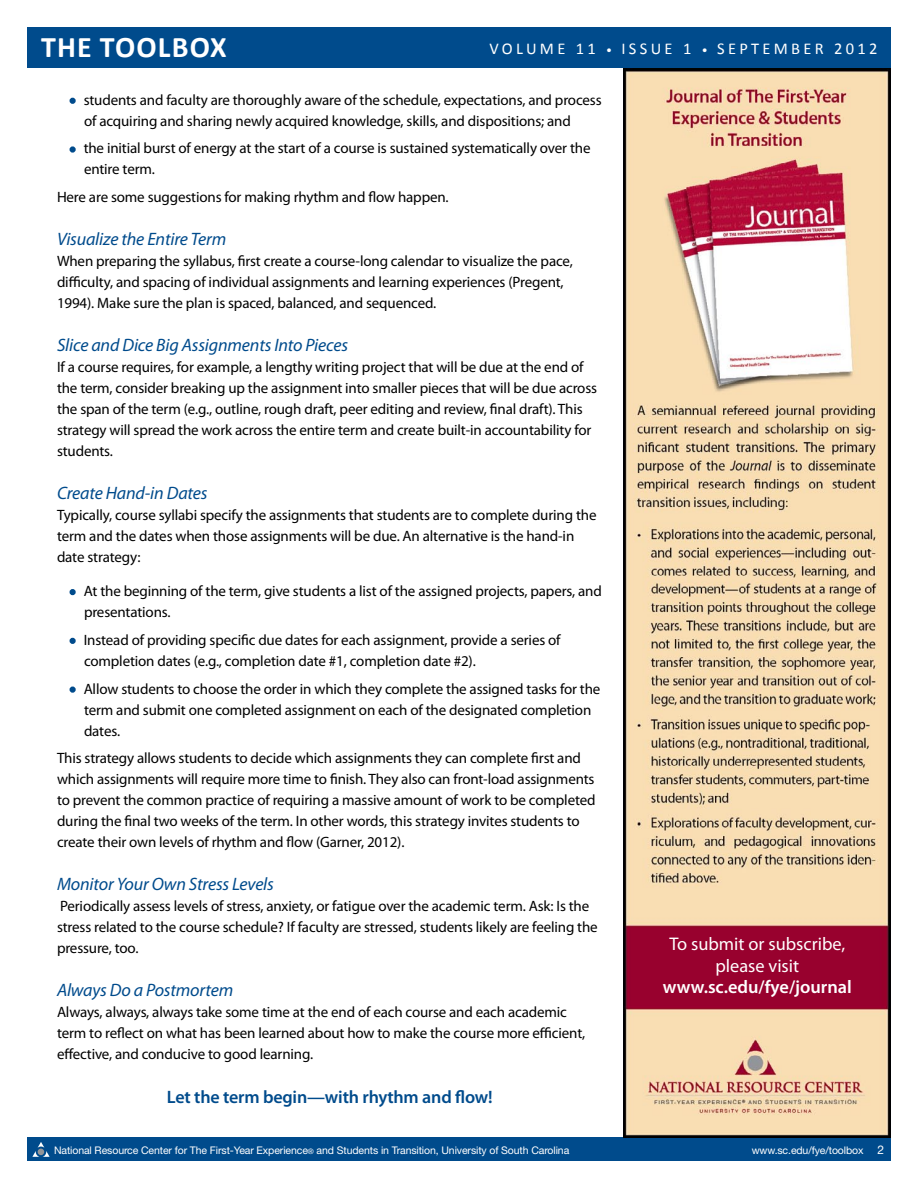
<style>
.page{position:relative;width:918px;height:1188px;background:#fff}
.page>*{position:absolute;margin:0;border:0;box-sizing:border-box;transform-origin:0 0}
.t1{font:700 30px "Calibri";letter-spacing:.04em;color:#fff}
.t2{font:18.3px/21.5px "Myriad Pro";color:#fff;text-align:center}
.t3{font:600 18.3px "Myriad Pro";color:#fff}
.t4{font:italic 18px "Myriad Pro";letter-spacing:-.01em;color:#004b8c}
.t5{font:600 18px "Myriad Pro";letter-spacing:-.01em;color:#004b8c}
.t6{font:16.5px "Calibri";letter-spacing:.2em;color:#fff}
.t7{font:15px/21px "Myriad Pro";letter-spacing:-.01em;color:#000}
.t8{font:10.5px "Helvetica Neue";letter-spacing:-.01em;color:#fff}
.s1{font-size:12px}
.s2{color:#004b8c}
.s3{font-size:7.5px}
</style>
<div class="page">
<div style="left:27px;top:1138px;width:864px;height:23px;background:#004b8c"></div>
<div style="left:27px;top:27px;width:864px;height:41px;background:#004b8c"></div>
<svg style="left:32px;top:1142px;width:18px;height:15px"></svg>
<svg style="left:70px;top:98px;width:6px;height:6px"></svg>
<div style="left:70px;top:146px;width:6px;height:7px;border:3px solid #004b8c;border-radius:50%"></div>
<svg style="left:70px;top:589px;width:6px;height:6px"></svg>
<svg style="left:70px;top:638px;width:6px;height:6px"></svg>
<svg style="left:70px;top:687px;width:6px;height:6px"></svg>
<img style="left:624px;top:68px;width:267px;height:1070px">
<h1 class="t1" style="left:41px;top:28px;width:187px">THE TOOLBOX</h1>
<p class="t6" style="left:490px;top:38px;width:389px">VOLUME 11 <span class="s1">•</span> ISS UE 1 <span class="s1">•</span> SEPTEMBER 2012</p>
<p class="t7" style="left:84px;top:89px;width:519px;text-indent:-14px"><span class="s2">•</span> students and faculty are thoroughly aware of the schedule, expectations, and process of acquiring and sharing newly acquired knowledge, skills, and dispositions; and</p>
<p class="t7" style="left:84px;top:138px;width:508px;text-indent:-14px"><span class="s2">•</span> the initial burst of energy at the start of a course is sustained systematically over the entire term.</p>
<p class="t7" style="left:57px;top:186px;width:393px">Here are some suggestions for making rhythm and flow happen.</p>
<p class="t4" style="left:57px;top:228px;width:171px">Visualize the Entire Term</p>
<p class="t7" style="left:57px;top:250px;width:517px">When preparing the syllabus, first create a course-long calendar to visualize the pace, difficulty, and spacing of individual assignments and learning experiences (Pregent,<br>1994). Make sure the plan is spaced, balanced, and sequenced.</p>
<p class="t4" style="left:57px;top:334px;width:293px">Slice and Dice Big Assignments Into Pieces</p>
<p class="t7" style="left:57px;top:356px;width:542px">If a course requires, for example, a lengthy writing project that will be due at the end of the term, consider breaking up the assignment into smaller pieces that will be due across the span of the term (e.g., outline, rough draft, peer editing and review, final draft). This strategy will spread the work across the entire term and create built-in accountability for students.</p>
<p class="t4" style="left:57px;top:482px;width:152px">Create Hand-in Dates</p>
<p class="t7" style="left:57px;top:504px;width:541px">Typically, course syllabi specify the assignments that students are to complete during the term and the dates when those assignments will be due. An alternative is the hand-in date strategy:</p>
<p class="t7" style="left:84px;top:580px;width:519px;text-indent:-14px"><span class="s2">•</span> At the beginning of the term, give students a list of the assigned projects, papers, and presentations.</p>
<p class="t7" style="left:84px;top:629px;width:478px;text-indent:-14px"><span class="s2">•</span> Instead of providing specific due dates for each assignment, provide a series of completion dates (e.g., completion date #1, completion date #2).</p>
<p class="t7" style="left:84px;top:678px;width:518px;text-indent:-14px"><span class="s2">•</span> Allow students to choose the order in which they complete the assigned tasks for the term and submit one completed assignment on each of the designated completion dates.</p>
<p class="t7" style="left:57px;top:748px;width:540px">This strategy allows students to decide which assignments they can complete first and which assignments will require more time to finish. They also can front-load assignments to prevent the common practice of requiring a massive amount of work to be completed during the final two weeks of the term. In other words, this strategy invites students to create their own levels of rhythm and flow (Garner, 2012).</p>
<p class="t4" style="left:57px;top:873px;width:218px">Monitor Your Own Stress Levels</p>
<p class="t7" style="left:57px;top:895px;width:542px">Periodically assess levels of stress, anxiety, or fatigue over the academic term. Ask: Is the stress related to the course schedule? If faculty are stressed, students likely are feeling the pressure, too.</p>
<p class="t4" style="left:57px;top:979px;width:178px">Always Do a Postmortem</p>
<p class="t7" style="left:57px;top:1001px;width:530px">Always, always, always take some time at the end of each course and each academic term to reflect on what has been learned about how to make the course more efficient, effective, and conducive to good learning.</p>
<p class="t5" style="left:167px;top:1086px;width:327px">Let the term begin—with rhythm and flow!</p>
<p class="t6" style="left:629px;top:38px;width:8px">S</p>
<p class="t2" style="left:669px;top:933px;width:177px">To submit or subscribe, please visit</p>
<p class="t3" style="left:663px;top:975px;width:191px">www.sc.edu/fye/journal</p>
<p class="t8" style="left:54px;top:1144px;width:517px">National Resource Center for The First-Year Experience<span class="s3">®</span> and Students in Transition, University of South Carolina</p>
<p class="t8" style="left:752px;top:1144px;width:134px">www.sc.edu/fye/toolbox <span class="s1">2</span></p>
</div>
